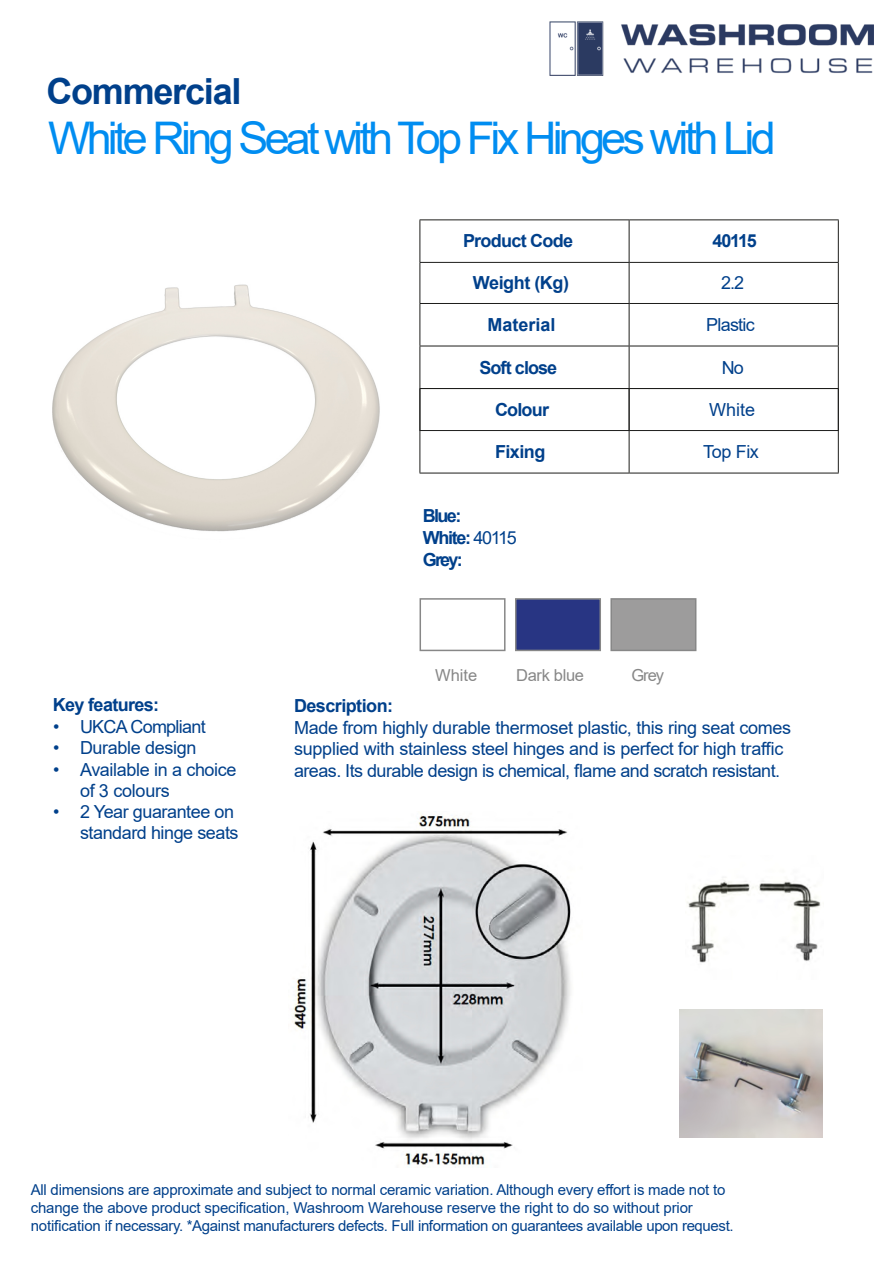
<style>
.page{position:relative;width:893px;height:1263px;background:#fff}
.page>*{position:absolute;margin:0;border:0;box-sizing:border-box;transform-origin:0 0}
.t1{font:45px "Arial";letter-spacing:-.085em;color:#008df1}
.t2{font:700 36px "Arial";letter-spacing:-.035em;color:#00408b}
.t3{font:18px/20.9px "Arial";letter-spacing:-.02em;color:#00408b}
.t4{font:700 18px "Arial";letter-spacing:-.035em;color:#00408b}
.t5{font:18px "Arial";letter-spacing:-.04em;color:#00408b}
.t6{font:700 18px/21.6px "Arial";letter-spacing:-.09em;color:#00408b}
.t7{font:700 18px "Arial";color:#00408b}
.t8{font:16.5px "Arial";letter-spacing:-.02em;color:#878787}
.t9{font:15px/18px "Arial";letter-spacing:-.015em;color:#00408b}
.s1{font-weight:400}
</style>
<div class="page">
<img style="left:549px;top:21px;width:324px;height:55px">
<hr style="left:420px;top:263px;width:1px;height:40px;background:#1d1d1b">
<hr style="left:629px;top:263px;width:1px;height:40px;background:#1d1d1b">
<hr style="left:838px;top:263px;width:1px;height:40px;background:#1d1d1b">
<hr style="left:420px;top:303px;width:209px;height:1px;background:#1d1d1b">
<hr style="left:420px;top:304px;width:1px;height:42px;background:#1d1d1b">
<hr style="left:629px;top:303px;width:210px;height:1px;background:#1d1d1b">
<hr style="left:629px;top:304px;width:1px;height:42px;background:#1d1d1b">
<hr style="left:838px;top:304px;width:1px;height:42px;background:#1d1d1b">
<hr style="left:420px;top:346px;width:209px;height:1px;background:#1d1d1b">
<hr style="left:420px;top:346px;width:1px;height:42px;background:#1d1d1b">
<hr style="left:629px;top:346px;width:210px;height:1px;background:#1d1d1b">
<hr style="left:629px;top:346px;width:1px;height:42px;background:#1d1d1b">
<hr style="left:838px;top:346px;width:1px;height:42px;background:#1d1d1b">
<hr style="left:420px;top:219px;width:209px;height:1px;background:#1d1d1b">
<hr style="left:420px;top:220px;width:1px;height:42px;background:#1d1d1b">
<hr style="left:629px;top:219px;width:210px;height:1px;background:#1d1d1b">
<hr style="left:629px;top:220px;width:1px;height:42px;background:#1d1d1b">
<hr style="left:838px;top:220px;width:1px;height:42px;background:#1d1d1b">
<hr style="left:420px;top:262px;width:209px;height:1px;background:#1d1d1b">
<hr style="left:629px;top:262px;width:210px;height:1px;background:#1d1d1b">
<div style="left:420px;top:598px;width:86px;height:53px;background:#fff;border:2px solid #878787"></div>
<div style="left:515px;top:598px;width:86px;height:53px;background:#283583;border:2px solid #878787"></div>
<div style="left:610px;top:598px;width:86px;height:53px;background:#9d9c9c;border:2px solid #878787"></div>
<hr style="left:420px;top:388px;width:209px;height:1px;background:#1d1d1b">
<hr style="left:420px;top:389px;width:1px;height:42px;background:#1d1d1b">
<hr style="left:629px;top:388px;width:210px;height:1px;background:#1d1d1b">
<hr style="left:629px;top:389px;width:1px;height:42px;background:#1d1d1b">
<hr style="left:838px;top:389px;width:1px;height:42px;background:#1d1d1b">
<hr style="left:420px;top:430px;width:209px;height:1px;background:#1d1d1b">
<hr style="left:420px;top:431px;width:1px;height:42px;background:#1d1d1b">
<hr style="left:629px;top:430px;width:210px;height:1px;background:#1d1d1b">
<hr style="left:629px;top:431px;width:1px;height:42px;background:#1d1d1b">
<hr style="left:838px;top:431px;width:1px;height:42px;background:#1d1d1b">
<hr style="left:420px;top:473px;width:209px;height:1px;background:#1d1d1b">
<hr style="left:629px;top:473px;width:210px;height:1px;background:#1d1d1b">
<img style="left:292px;top:815px;width:279px;height:352px">
<img style="left:680px;top:1009px;width:143px;height:128px">
<img style="left:687px;top:877px;width:134px;height:86px">
<img style="left:52px;top:284px;width:328px;height:248px">
<h2 class="t2" style="left:46px;top:77px;width:197px">Commercial</h2>
<h1 class="t1" style="left:48px;top:122px;width:729px">White Ring Seat with Top Fix Hinges with Lid</h1>
<p class="t4" style="left:463px;top:234px;width:112px">Product Code</p>
<p class="t4" style="left:713px;top:234px;width:46px">40115</p>
<p class="t4" style="left:473px;top:276px;width:98px">Weight (Kg)</p>
<p class="t3" style="left:721px;top:274px;width:25px">2.2</p>
<p class="t7" style="left:487px;top:318px;width:70px">Material</p>
<p class="t5" style="left:706px;top:318px;width:50px">Plastic</p>
<p class="t4" style="left:479px;top:360px;width:79px">Soft close</p>
<p class="t3" style="left:722px;top:358px;width:23px">No</p>
<p class="t4" style="left:495px;top:403px;width:55px">Colour</p>
<p class="t3" style="left:709px;top:401px;width:48px">White</p>
<p class="t4" style="left:495px;top:445px;width:52px">Fixing</p>
<p class="t3" style="left:703px;top:443px;width:57px">Top Fix</p>
<p class="t6" style="left:423px;top:507px;width:95px">Blue:<br>White: <span class="s1">40115<br></span>Grey:</p>
<p class="t4" style="left:53px;top:698px;width:108px">Key features:</p>
<p class="t5" style="left:53px;top:720px;width:154px">• UKCA Compliant</p>
<p class="t3" style="left:53px;top:739px;width:145px">• Durable design</p>
<p class="t3" style="left:80px;top:761px;width:158px;text-indent:-27px">• Available in a choice of 3 colours</p>
<p class="t3" style="left:53px;top:803px;width:187px;text-align:right">• 2 Year guarantee on standard hinge seats</p>
<p class="t8" style="left:435px;top:669px;width:44px">White</p>
<p class="t8" style="left:516px;top:669px;width:69px">Dark blue</p>
<p class="t8" style="left:632px;top:669px;width:34px">Grey</p>
<p class="t4" style="left:294px;top:699px;width:101px">Description:</p>
<p class="t3" style="left:294px;top:718px;width:499px;line-height:21.6px">Made from highly durable thermoset plastic, this ring seat comes supplied with stainless steel hinges and is perfect for high traffic areas. Its durable design is chemical, flame and scratch resistant.</p>
<p class="t9" style="left:31px;top:1182px;width:704px">All dimensions are approximate and subject to normal ceramic variation. Although every effort is made not to change the above product specification, Washroom Warehouse reserve the right to do so without prior notification if necessary. *Against manufacturers defects. Full information on guarantees available upon request.</p>
</div>
